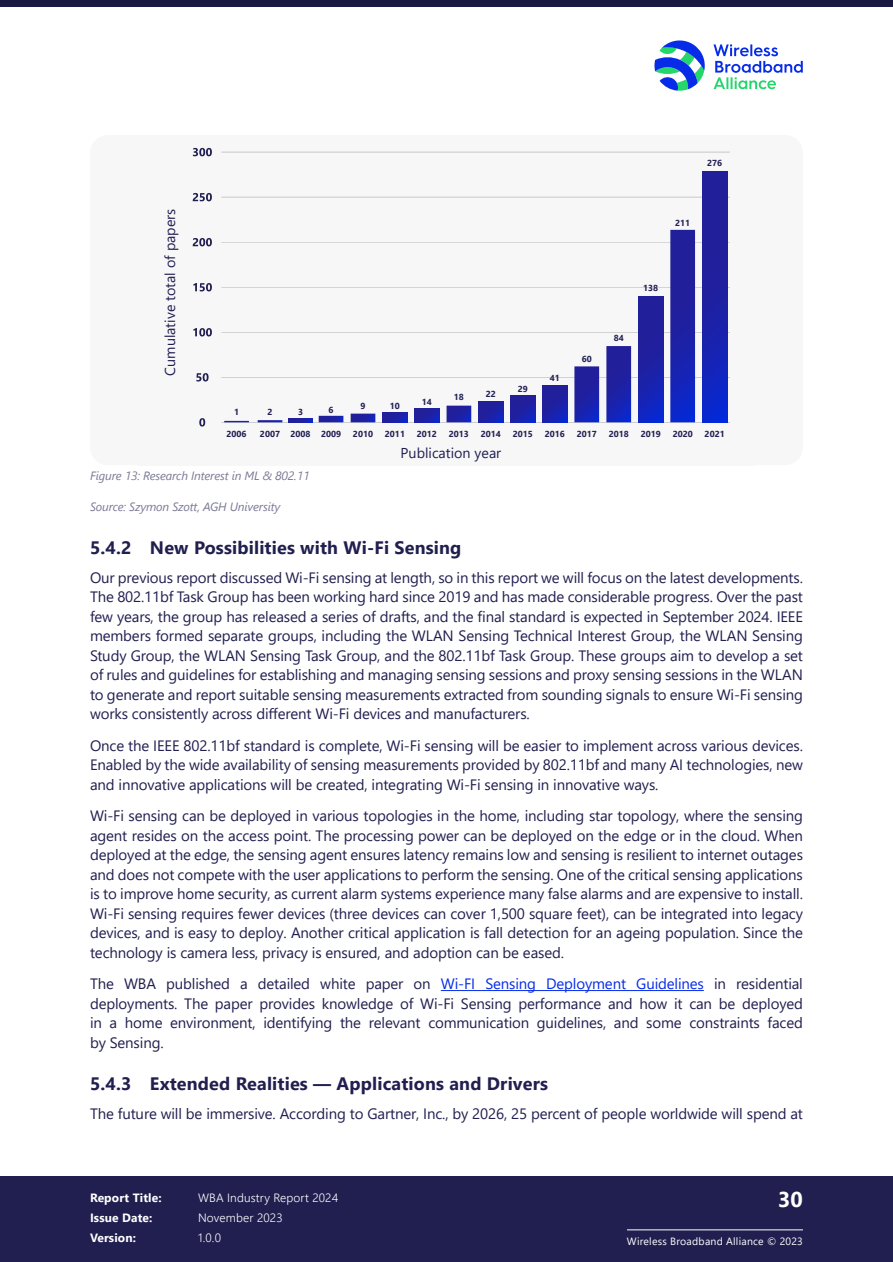
<style>
.page{position:relative;width:893px;height:1262px;background:#fff}
.page>*{position:absolute;margin:0;border:0;box-sizing:border-box;transform-origin:0 0}
.t1{font:700 21.45px "Segoe UI";color:#fff}
.t2{font:700 18px "Segoe UI";letter-spacing:.01em;color:#211f4f}
.t3{font:15px/19.5px "Segoe UI";letter-spacing:-.01em;color:#211f4f;text-align:justify}
.t4{font:14.25px "Segoe UI";color:#211f52}
.t5{font:italic 12px "Segoe UI";letter-spacing:-.01em;color:#7a7995}
.t6{font:300 12px "Segoe UI";letter-spacing:.01em;color:#fff}
.t7{font:700 12px "Segoe UI";letter-spacing:.01em;color:#fff}
.t8{font:10.5px "Segoe UI";letter-spacing:.02em;color:#fff}
.t9{font:700 8.7px "Segoe UI";color:#211f52}
.s1{color:#072ce7}
</style>
<div class="page">
<div style="left:0;top:1175px;width:892px;height:87px;background:#211f4f"></div>
<svg style="left:713px;top:44px;width:89px;height:45px"></svg>
<svg style="left:654px;top:40px;width:50px;height:51px"></svg>
<div style="left:0;top:0;width:892px;height:7px;background:#1b1941"></div>
<hr style="left:627px;top:1229px;width:176px;height:1px;background:#fff">
<hr style="left:441px;top:990px;width:262px;height:1px;background:#072ce7">
<div style="left:90px;top:135px;width:712px;height:330px;background:#f7f7f7;border-radius:18px"></div>
<svg style="left:192px;top:147px;width:538px;height:280px"></svg>
<hr style="left:221px;top:422px;width:509px;height:1px;background:#000">
<hr style="left:221px;top:377px;width:509px;height:1px;background:#000">
<hr style="left:221px;top:332px;width:509px;height:1px;background:#000">
<hr style="left:221px;top:287px;width:509px;height:1px;background:#000">
<hr style="left:221px;top:242px;width:509px;height:1px;background:#000">
<hr style="left:221px;top:197px;width:509px;height:1px;background:#000">
<hr style="left:221px;top:152px;width:509px;height:1px;background:#000">
<svg style="left:199px;top:418px;width:6px;height:8px"></svg>
<svg style="left:196px;top:373px;width:12px;height:8px"></svg>
<svg style="left:193px;top:328px;width:19px;height:8px"></svg>
<svg style="left:193px;top:283px;width:19px;height:8px"></svg>
<svg style="left:193px;top:238px;width:19px;height:8px"></svg>
<svg style="left:193px;top:193px;width:19px;height:8px"></svg>
<svg style="left:193px;top:148px;width:19px;height:8px"></svg>
<svg style="left:224px;top:421px;width:25px;height:1px"></svg>
<svg style="left:258px;top:420px;width:24px;height:2px"></svg>
<svg style="left:288px;top:419px;width:25px;height:3px"></svg>
<svg style="left:319px;top:416px;width:24px;height:6px"></svg>
<svg style="left:350px;top:413px;width:25px;height:9px"></svg>
<svg style="left:382px;top:412px;width:25px;height:10px"></svg>
<svg style="left:414px;top:408px;width:25px;height:14px"></svg>
<svg style="left:446px;top:405px;width:25px;height:17px"></svg>
<svg style="left:478px;top:401px;width:25px;height:21px"></svg>
<svg style="left:510px;top:395px;width:25px;height:27px"></svg>
<svg style="left:542px;top:385px;width:25px;height:37px"></svg>
<svg style="left:574px;top:366px;width:25px;height:56px"></svg>
<svg style="left:606px;top:346px;width:25px;height:76px;background:#1f24a8"></svg>
<svg style="left:638px;top:297px;width:25px;height:125px;background:#1b21a8"></svg>
<svg style="left:670px;top:230px;width:25px;height:192px;background:#1d24aa"></svg>
<svg style="left:702px;top:172px;width:25px;height:250px;background:#1a21a9"></svg>
<p class="t4" style="left:157px;top:375px;width:168px;rotate:-90deg">Cumulative total of papers</p>
<p class="t9" style="left:550px;top:370px;width:12px">41</p>
<p class="t9" style="left:707px;top:155px;width:17px">276</p>
<p class="t9" style="left:675px;top:215px;width:17px">211</p>
<p class="t9" style="left:581px;top:351px;width:12px">60</p>
<p class="t9" style="left:613px;top:329px;width:12px">84</p>
<p class="t9" style="left:643px;top:280px;width:17px">138</p>
<p class="t9" style="left:518px;top:380px;width:12px">29</p>
<p class="t9" style="left:454px;top:389px;width:12px">18</p>
<p class="t9" style="left:486px;top:386px;width:12px">22</p>
<p class="t9" style="left:422px;top:393px;width:12px">14</p>
<p class="t9" style="left:360px;top:398px;width:7px">9</p>
<p class="t9" style="left:390px;top:398px;width:12px">10</p>
<p class="t9" style="left:328px;top:402px;width:7px">6</p>
<p class="t9" style="left:260px;top:425px;width:83px">2007 2008 2009</p>
<p class="t9" style="left:353px;top:425px;width:22px">2010</p>
<p class="t9" style="left:385px;top:425px;width:22px">2011</p>
<p class="t9" style="left:417px;top:425px;width:22px">2012</p>
<p class="t9" style="left:449px;top:425px;width:22px">2013</p>
<p class="t4" style="left:400px;top:439px;width:102px">Publication year</p>
<p class="t9" style="left:234px;top:403px;width:7px">1</p>
<p class="t9" style="left:267px;top:403px;width:7px">2</p>
<p class="t9" style="left:298px;top:403px;width:7px">3</p>
<p class="t9" style="left:481px;top:425px;width:22px">2014</p>
<p class="t9" style="left:513px;top:425px;width:22px">2015</p>
<p class="t9" style="left:544px;top:425px;width:22px">2016</p>
<p class="t9" style="left:576px;top:425px;width:22px">2017</p>
<p class="t9" style="left:608px;top:425px;width:22px">2018</p>
<p class="t9" style="left:640px;top:425px;width:22px">2019</p>
<p class="t9" style="left:672px;top:425px;width:22px">2020</p>
<p class="t9" style="left:704px;top:425px;width:22px">2021</p>
<p class="t9" style="left:226px;top:425px;width:22px">2006</p>
<p class="t5" style="left:90px;top:464px;width:221px">Figure 13: Research Interest in ML &amp; 802.11</p>
<p class="t5" style="left:90px;top:496px;width:192px">Source: Szymon Szott, AGH University</p>
<p class="t2" style="left:90px;top:531px;width:373px">5.4.2 New Possibilities with Wi-Fi Sensing</p>
<p class="t3" style="left:90px;top:566px;width:714px">Our previous report discussed Wi-Fi sensing at length, so in this report we will focus on the latest developments.<br>The 802.11bf Task Group has been working hard since 2019 and has made considerable progress. Over the past few years, the group has released a series of drafts, and the final standard is expected in September 2024. IEEE members formed separate groups, including the WLAN Sensing Technical Interest Group, the WLAN Sensing Study Group, the WLAN Sensing Task Group, and the 802.11bf Task Group. These groups aim to develop a set of rules and guidelines for establishing and managing sensing sessions and proxy sensing sessions in the WLAN to generate and report suitable sensing measurements extracted from sounding signals to ensure Wi-Fi sensing works consistently across different Wi-Fi devices and manufacturers.</p>
<p class="t3" style="left:90px;top:734px;width:714px">Once the IEEE 802.11bf standard is complete, Wi-Fi sensing will be easier to implement across various devices.<br>Enabled by the wide availability of sensing measurements provided by 802.11bf and many AI technologies, new and innovative applications will be created, integrating Wi-Fi sensing in innovative ways.</p>
<p class="t3" style="left:90px;top:804px;width:714px">Wi-Fi sensing can be deployed in various topologies in the home, including star topology, where the sensing agent resides on the access point. The processing power can be deployed on the edge or in the cloud. When deployed at the edge, the sensing agent ensures latency remains low and sensing is resilient to internet outages and does not compete with the user applications to perform the sensing. One of the critical sensing applications is to improve home security, as current alarm systems experience many false alarms and are expensive to install.<br>Wi-Fi sensing requires fewer devices (three devices can cover 1,500 square feet), can be integrated into legacy devices, and is easy to deploy. Another critical application is fall detection for an ageing population. Since the technology is camera less, privacy is ensured, and adoption can be eased.</p>
<p class="t3" style="left:90px;top:972px;width:714px">The WBA published a detailed white paper on <span class="s1">Wi-FI Sensing Deployment Guidelines</span> in residential deployments. The paper provides knowledge of Wi-Fi Sensing performance and how it can be deployed in a home environment, identifying the relevant communication guidelines, and some constraints faced by Sensing.</p>
<p class="t2" style="left:90px;top:1067px;width:459px">5.4.3 Extended Realities — Applications and Drivers</p>
<p class="t3" style="left:90px;top:1102px;width:714px">The future will be immersive. According to Gartner, Inc., by 2026, 25 percent of people worldwide will spend at</p>
<h1 class="t1" style="left:778px;top:1179px;width:26px">30</h1>
<p class="t7" style="left:90px;top:1186px;width:73px">Report Title:</p>
<p class="t6" style="left:198px;top:1186px;width:142px">WBA Industry Report 2024</p>
<p class="t7" style="left:90px;top:1206px;width:64px">Issue Date:</p>
<p class="t6" style="left:198px;top:1206px;width:86px">November 2023</p>
<p class="t7" style="left:90px;top:1226px;width:47px">Version:</p>
<p class="t6" style="left:198px;top:1226px;width:24px">1.0.0</p>
<p class="t8" style="left:627px;top:1231px;width:177px">Wireless Broadband Alliance © 2023</p>
</div>
